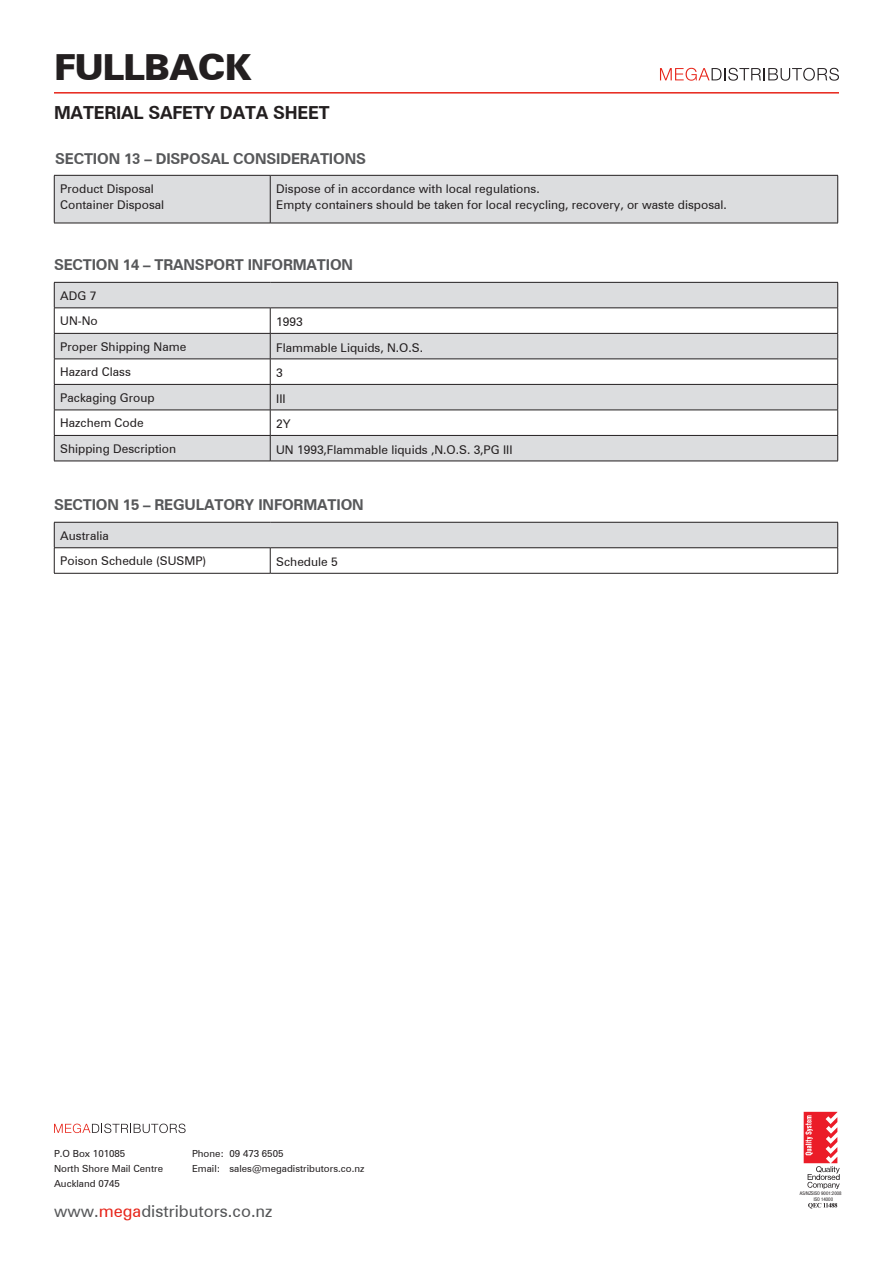
<style>
.page{position:relative;width:893px;height:1263px;background:#fff}
.page>*{position:absolute;margin:0;border:0;box-sizing:border-box;transform-origin:0 0}
.t1{font:900 36px "Zurich BT";letter-spacing:-.025em;color:#231f20}
.t2{font:700 18px "Zurich BT";letter-spacing:-.01em;color:#231f20}
.t3{font:16.5px "Zurich BT";color:#545557}
.t4{font:700 15px "Zurich BT";letter-spacing:-.01em;color:#57585a}
.t5{font:12px/16.5px "Zurich BT";color:#231f20}
.t6{font:9.75px "Zurich BT";color:#231f20}
.t7{font:condensed 4.95px/6px "Helvetica Neue";color:#231f20}
.s1{color:#57585a}
.s2{color:#e72419}
</style>
<div class="page">
<svg style="left:54px;top:1123px;width:132px;height:10px"></svg>
<svg style="left:804px;top:1112px;width:36px;height:77px"></svg>
<svg style="left:808px;top:1203px;width:29px;height:5px"></svg>
<div style="left:55px;top:176px;width:782px;height:47px;background:#dcdddf"></div>
<hr style="left:54px;top:175px;width:216px;height:1px;background:#231f20">
<hr style="left:54px;top:176px;width:1px;height:47px;background:#231f20">
<hr style="left:270px;top:175px;width:568px;height:1px;background:#231f20">
<hr style="left:270px;top:176px;width:1px;height:47px;background:#231f20">
<hr style="left:837px;top:176px;width:1px;height:47px;background:#231f20">
<hr style="left:54px;top:223px;width:216px;height:1px;background:#231f20">
<hr style="left:270px;top:223px;width:568px;height:1px;background:#231f20">
<hr style="left:54px;top:282px;width:216px;height:1px;background:#231f20">
<hr style="left:270px;top:282px;width:568px;height:1px;background:#231f20">
<hr style="left:54px;top:461px;width:216px;height:1px;background:#231f20">
<svg style="left:54px;top:283px;width:784px;height:178px"></svg>
<hr style="left:270px;top:461px;width:568px;height:1px;background:#231f20">
<div style="left:54px;top:522px;width:784px;height:26px;background:#dcdddf"></div>
<hr style="left:54px;top:522px;width:216px;height:1px;background:#231f20">
<hr style="left:270px;top:522px;width:568px;height:1px;background:#231f20">
<hr style="left:54px;top:547px;width:216px;height:1px;background:#231f20">
<svg style="left:54px;top:522px;width:1px;height:51px"></svg>
<hr style="left:270px;top:547px;width:568px;height:1px;background:#231f20">
<svg style="left:270px;top:548px;width:1px;height:25px"></svg>
<svg style="left:837px;top:522px;width:1px;height:51px"></svg>
<hr style="left:54px;top:573px;width:216px;height:1px;background:#231f20">
<hr style="left:270px;top:573px;width:568px;height:1px;background:#231f20">
<svg style="left:660px;top:68px;width:179px;height:13px"></svg>
<hr style="left:54px;top:92px;width:785px;height:2px;background:#e72419">
<p class="t1" style="left:54px;top:46px;width:199px">FULLBACK</p>
<p class="t2" style="left:54px;top:102px;width:277px">MATERIAL SAFETY DATA SHEET</p>
<p class="t4" style="left:55px;top:150px;width:312px">SECTION 13 – DISPOSAL CONSIDERATIONS</p>
<p class="t5" style="left:60px;top:180px;width:106px">Product Disposal<br>Container Disposal</p>
<p class="t5" style="left:276px;top:180px;width:452px">Dispose of in accordance with local regulations.<br>Empty containers should be taken for local recycling, recovery, or waste disposal.</p>
<p class="t4" style="left:54px;top:256px;width:301px">SECTION 14 – TRANSPORT INFORMATION</p>
<p class="t5" style="left:60px;top:287px;width:38px">ADG 7</p>
<p class="t5" style="left:60px;top:313px;width:39px">UN-No</p>
<p class="t5" style="left:276px;top:314px;width:28px">1993</p>
<p class="t5" style="left:60px;top:338px;width:128px">Proper Shipping Name</p>
<p class="t5" style="left:276px;top:339px;width:148px">Flammable Liquids, N.O.S.</p>
<p class="t5" style="left:60px;top:364px;width:72px">Hazard Class</p>
<p class="t5" style="left:276px;top:365px;width:8px">3</p>
<p class="t5" style="left:60px;top:389px;width:96px">Packaging Group</p>
<p class="t5" style="left:276px;top:390px;width:11px">III</p>
<p class="t5" style="left:60px;top:415px;width:85px">Hazchem Code</p>
<p class="t5" style="left:276px;top:416px;width:16px">2Y</p>
<p class="t5" style="left:60px;top:440px;width:117px">Shipping Description</p>
<p class="t5" style="left:276px;top:441px;width:238px">UN 1993,Flammable liquids ,N.O.S. 3,PG III</p>
<p class="t4" style="left:54px;top:495px;width:311px">SECTION 15 – REGULATORY INFORMATION</p>
<p class="t5" style="left:60px;top:527px;width:50px">Australia</p>
<p class="t5" style="left:60px;top:553px;width:148px">Poison Schedule (SUSMP)</p>
<p class="t5" style="left:276px;top:554px;width:63px">Schedule 5</p>
<p class="t6" style="left:54px;top:1148px;width:73px">P.O Box 101085</p>
<p class="t6" style="left:192px;top:1148px;width:93px">Phone: 09 473 6505</p>
<p class="t6" style="left:54px;top:1163px;width:111px">North Shore Mail Centre</p>
<p class="t6" style="left:192px;top:1163px;width:174px">Email: sales@megadistributors.co.nz</p>
<p class="t6" style="left:54px;top:1178px;width:67px">Auckland 0745</p>
<p class="t3" style="left:54px;top:1201px;width:220px"><span class="s1">www.</span><span class="s2">mega</span>distributors.co.nz</p>
<p class="t7" style="left:814px;top:1190px;width:29px;text-indent:-14px">AS/NZSISO 9001:2008<br>ISO 14000</p>
</div>
